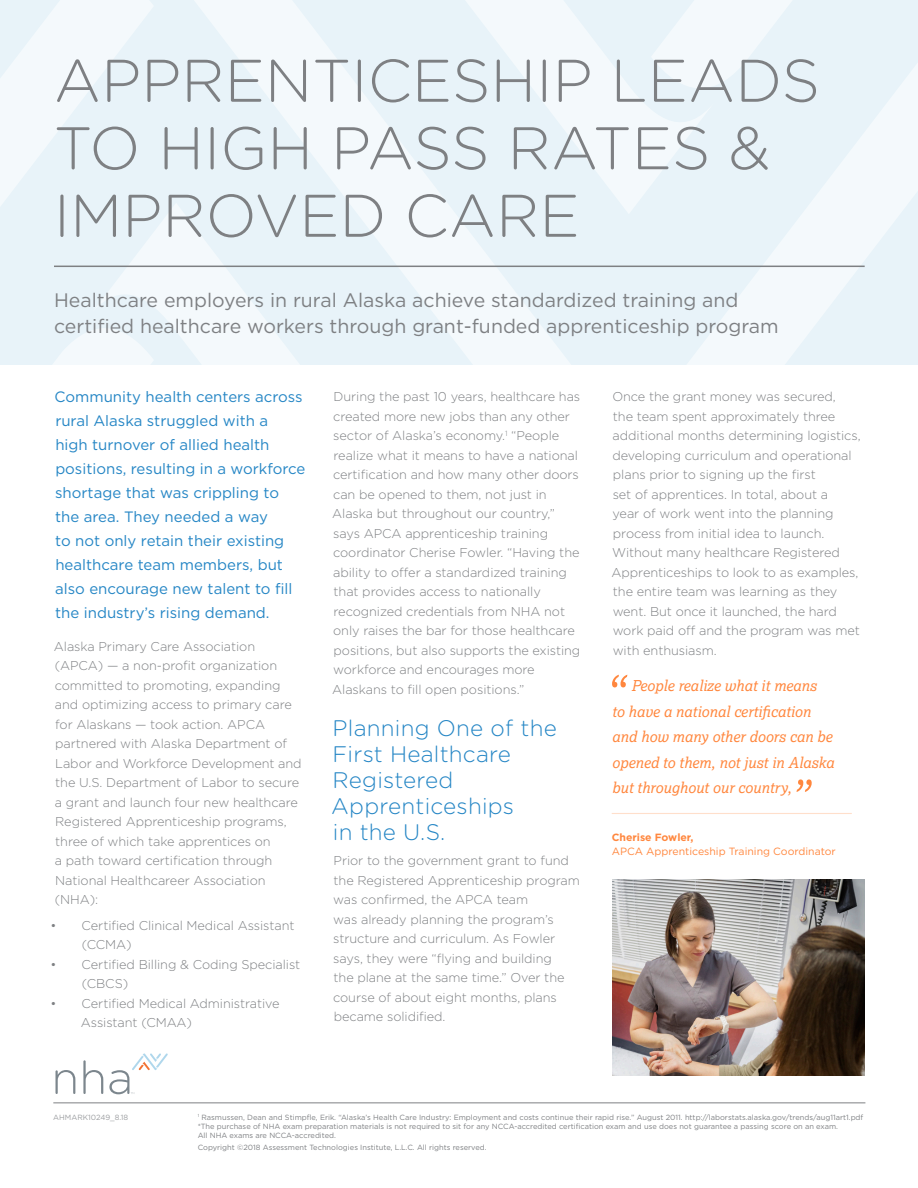
<style>
.page{position:relative;width:918px;height:1188px;background:#fff}
.page>*{position:absolute;margin:0;border:0;box-sizing:border-box;transform-origin:0 0}
.t1{font:300 60px/67.5px "Gotham Rounded";color:#7e8083}
.t2{font:300 22.5px/26px "Gotham Rounded";letter-spacing:.01em;color:#2586c5}
.t3{font:19.5px/25.5px "Gotham";color:#7e8083}
.t4{font:15px/24px "Gotham";color:#2586c5}
.t5{font:italic 15px/25.5px "Lexia";color:#ff873e}
.t6{font:300 12.75px/19.5px "Gotham";letter-spacing:-.005em;color:#7e8083}
.t7{font:10.5px/13.5px "Gotham";color:#ff873e}
.t8{font:7.5px/9px "Gotham";color:#7e8083}
.t9{font:7.5px "Gotham";color:#9b9da0}
.s1{font-weight:700}
</style>
<div class="page">
<svg style="left:0;top:0;width:918px;height:365px;fill:#e8f3f9"></svg>
<hr style="left:54px;top:266px;width:811px;height:1px;background:#7e8083">
<img style="left:612px;top:879px;width:252px;height:196px">
<hr style="left:612px;top:813px;width:240px;height:1px;background:#ff873e">
<svg style="left:612px;top:675px;width:15px;height:12px"></svg>
<svg style="left:796px;top:779px;width:16px;height:13px"></svg>
<hr style="left:53px;top:1103px;width:812px;height:1px;background:#7e8083">
<svg style="left:56px;top:1070px;width:19px;height:24px"></svg>
<svg style="left:83px;top:1060px;width:20px;height:34px"></svg>
<svg style="left:109px;top:1053px;width:59px;height:41px"></svg>
<p class="t1" style="left:54px;top:44px;width:768px">APPRENTICESHIP LEADS<br>TO HIGH PASS RATES &amp;<br>IMPROVED CARE</p>
<p class="t3" style="left:54px;top:287px;width:726px">Healthcare employers in rural Alaska achieve standardized training and certified healthcare workers through grant-funded apprenticeship program</p>
<p class="t4" style="left:55px;top:385px;width:252px">Community health centers across rural Alaska struggled with a<br>high turnover of allied health positions, resulting in a workforce shortage that was crippling to the area. They needed a way<br>to not only retain their existing healthcare team members, but also encourage new talent to fill the industry’s rising demand.</p>
<p class="t6" style="left:54px;top:636px;width:249px">Alaska Primary Care Association (APCA) — a non-profit organization committed to promoting, expanding and optimizing access to primary care for Alaskans — took action. APCA partnered with Alaska Department of Labor and Workforce Development and the U.S. Department of Labor to secure a grant and launch four new healthcare Registered Apprenticeship programs, three of which take apprentices on<br>a path toward certification through National Healthcareer Association (NHA):</p>
<p class="t6" style="left:82px;top:915px;width:214px;text-indent:-31px">• Certified Clinical Medical Assistant (CCMA)</p>
<p class="t6" style="left:82px;top:954px;width:220px;text-indent:-31px">• Certified Billing &amp; Coding Specialist (CBCS)</p>
<p class="t6" style="left:81px;top:993px;width:200px;text-indent:-30px">• Certified Medical Administrative<br>Assistant (CMAA)</p>
<p class="t6" style="left:332px;top:387px;width:250px">During the past 10 years, healthcare has created more new jobs than any other sector of Alaska’s economy.<sup>1</sup> “People realize what it means to have a national certification and how many other doors can be opened to them, not just in Alaska but throughout our country,” says APCA apprenticeship training coordinator Cherise Fowler. “Having the ability to offer a standardized training that provides access to nationally recognized credentials from NHA not only raises the bar for those healthcare positions, but also supports the existing workforce and encourages more Alaskans to fill open positions.”</p>
<p class="t2" style="left:331px;top:714px;width:227px">Planning One of the<br>First Healthcare<br>Registered<br>Apprenticeships<br>in the U.S.</p>
<p class="t6" style="left:333px;top:851px;width:248px">Prior to the government grant to fund the Registered Apprenticeship program was confirmed, the APCA team<br>was already planning the program’s structure and curriculum. As Fowler says, they were “flying and building<br>the plane at the same time.” Over the course of about eight months, plans became solidified.</p>
<p class="t6" style="left:612px;top:387px;width:251px">Once the grant money was secured,<br>the team spent approximately three additional months determining logistics, developing curriculum and operational plans prior to signing up the first<br>set of apprentices. In total, about a<br>year of work went into the planning process from initial idea to launch.<br>Without many healthcare Registered Apprenticeships to look to as examples, the entire team was learning as they went. But once it launched, the hard work paid off and the program was met with enthusiasm.</p>
<p class="t5" style="left:612px;top:673px;width:224px;text-indent:20px">People realize what it means<br>to have a national certification and how many other doors can be opened to them, not just in Alaska but throughout our country,</p>
<p class="t7" style="left:612px;top:830px;width:226px"><span class="s1">Cherise Fowler,<br></span>APCA Apprenticeship Training Coordinator</p>
<p class="t9" style="left:53px;top:1112px;width:77px">AHMARK10249_8.18</p>
<p class="t8" style="left:198px;top:1112px;width:667px"><sup>1</sup> Rasmussen, Dean and Stimpfle, Erik. “Alaska’s Health Care Industry: Employment and costs continue their rapid rise.” August 2011. http://laborstats.alaska.gov/trends/aug11art1.pdf</p>
<p class="t8" style="left:198px;top:1121px;width:642px">*The purchase of NHA exam preparation materials is not required to sit for any NCCA-accredited certification exam and use does not guarantee a passing score on an exam.<br>All NHA exams are NCCA-accredited.</p>
<p class="t8" style="left:198px;top:1142px;width:291px">Copyright ©2018 Assessment Technologies Institute, L.L.C. All rights reserved.</p>
</div>
